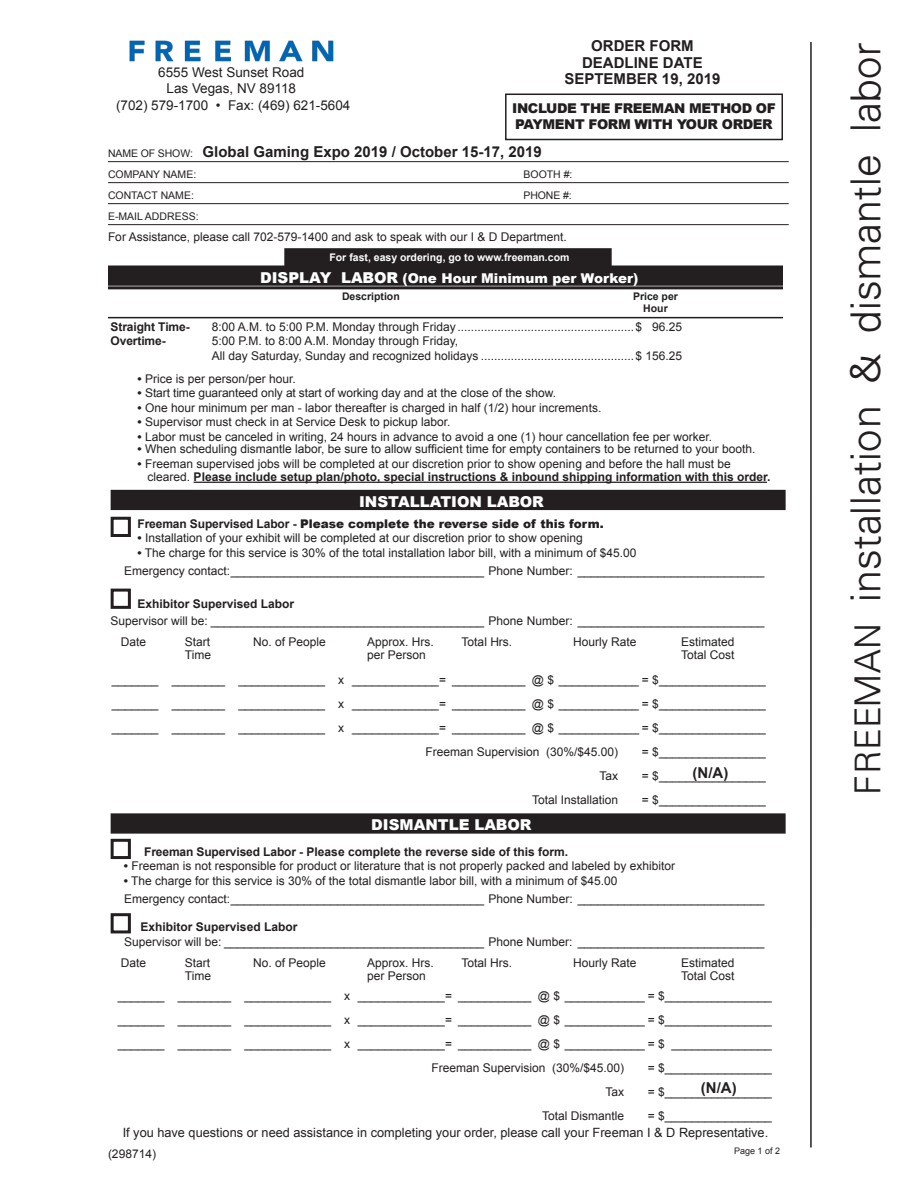
<style>
.page{position:relative;width:918px;height:1188px;background:#fff}
.page>*{position:absolute;margin:0;border:0;box-sizing:border-box;transform-origin:0 0}
.t1{font:300 45px "Univers";color:#231f20}
.t2{font:700 15px/16.5px "Arial";color:#231f20;text-align:center}
.t3{font:900 15px "Arial";color:#fff}
.t4{font:13.5px/16.5px "Arial";color:#231f20;text-align:center}
.t5{font:900 13.5px/16.2px "Arial";letter-spacing:-.03em;color:#231f20}
.t6{font:900 13.5px "Arial";color:#fff}
.t7{font:12.75px "Arial";color:#231f20}
.t8{font:12px/18px "Arial";color:#231f20}
.t9{font:700 12px "Arial";color:#231f20}
.t10{font:900 12px "Arial";color:#231f20}
.t11{font:10.5px/21px "Arial";color:#231f20}
.t12{font:700 10.5px "Arial";color:#fff}
.t13{font:700 10.5px/12px "Arial";color:#231f20;text-align:center}
.t14{font:9px "Arial";color:#231f20}
.s1{font-size:15px}
.s2{font-weight:700}
.s3{font-size:39px}
</style>
<div class="page">
<div style="left:111px;top:517px;width:20px;height:20px;border:3px solid #231f20"></div>
<div style="left:111px;top:589px;width:20px;height:20px;border:3px solid #231f20"></div>
<div style="left:111px;top:814px;width:674px;height:19px;background:#231f20"></div>
<div style="left:111px;top:813px;width:675px;height:21px;border:2px solid #231f20"></div>
<div style="left:111px;top:491px;width:674px;height:18px;background:#231f20"></div>
<div style="left:111px;top:490px;width:675px;height:20px;border:2px solid #231f20"></div>
<div style="left:109px;top:266px;width:673px;height:19px;background:#231f20"></div>
<div style="left:108px;top:266px;width:675px;height:20px;border:2px solid #231f20"></div>
<div style="left:111px;top:839px;width:20px;height:20px;border:3px solid #231f20"></div>
<div style="left:111px;top:913px;width:20px;height:20px;border:3px solid #231f20"></div>
<hr style="left:108px;top:286px;width:675px;height:3px;background:#231f20">
<hr style="left:108px;top:317px;width:675px;height:1px;background:#231f20">
<hr style="left:810px;top:42px;width:2px;height:1105px;background:#231f20">
<hr style="left:108px;top:161px;width:681px;height:1px;background:#231f20">
<hr style="left:108px;top:182px;width:681px;height:1px;background:#231f20">
<hr style="left:108px;top:203px;width:681px;height:1px;background:#231f20">
<hr style="left:108px;top:224px;width:681px;height:1px;background:#231f20">
<div style="left:505px;top:94px;width:278px;height:46px;border:2px solid #231f20"></div>
<div style="left:285px;top:249px;width:326px;height:17px;background:#231f20"></div>
<div style="left:284px;top:248px;width:328px;height:19px;border:2px solid #231f20"></div>
<img style="left:129px;top:40px;width:205px;height:22px">
<hr style="left:194px;top:482px;width:573px;height:1px;background:#231f20">
<p class="t4" style="left:116px;top:64px;width:236px">6555 West Sunset Road<br>Las Vegas, NV 89118<br>(702) 579-1700 • Fax: (469) 621-5604</p>
<p class="t2" style="left:564px;top:38px;width:157px">ORDER FORM<br>DEADLINE DATE<br>SEPTEMBER 19, 2019</p>
<p class="t5" style="left:512px;top:100px;width:265px">INCLUDE THE FREEMAN METHOD OF<br>PAYMENT FORM WITH YOUR ORDER</p>
<p class="t2" style="left:202px;top:144px;width:341px">Global Gaming Expo 2019 / October 15-17, 2019</p>
<p class="t11" style="left:108px;top:143px;width:90px">NAME OF SHOW:<br>COMPANY NAME:</p>
<p class="t11" style="left:523px;top:164px;width:51px">BOOTH #:</p>
<p class="t11" style="left:108px;top:185px;width:87px">CONTACT NAME:</p>
<p class="t11" style="left:523px;top:185px;width:50px">PHONE #:</p>
<p class="t11" style="left:108px;top:206px;width:92px">E-MAIL ADDRESS:</p>
<p class="t8" style="left:108px;top:228px;width:460px">For Assistance, please call 702-579-1400 and ask to speak with our I &amp; D Department.</p>
<p class="t12" style="left:330px;top:250px;width:241px">For fast, easy ordering, go to www.freeman.com</p>
<p class="t6" style="left:260px;top:268px;width:380px"><span class="s1">DISPLAY LABOR</span> (One Hour Minimum per Worker)</p>
<p class="t13" style="left:342px;top:291px;width:59px">Description</p>
<p class="t13" style="left:633px;top:291px;width:46px">Price per<br>Hour</p>
<p class="t9" style="left:111px;top:318px;width:81px">Straight Time-</p>
<p class="t8" style="left:212px;top:318px;width:472px">8:00 A.M. to 5:00 P.M. Monday through Friday .....................................................$ 96.25</p>
<p class="t9" style="left:111px;top:333px;width:57px">Overtime-</p>
<p class="t8" style="left:212px;top:334px;width:472px;line-height:14.4px">5:00 P.M. to 8:00 A.M. Monday through Friday,<br>All day Saturday, Sunday and recognized holidays ..............................................$ 156.25</p>
<p class="t8" style="left:138px;top:370px;width:160px"><span class="s2">•</span> Price is per person/per hour.</p>
<p class="t8" style="left:138px;top:384px;width:420px"><span class="s2">•</span> Start time guaranteed only at start of working day and at the close of the show.</p>
<p class="t8" style="left:138px;top:399px;width:465px"><span class="s2">•</span> One hour minimum per man - labor thereafter is charged in half (1/2) hour increments.</p>
<p class="t8" style="left:138px;top:413px;width:315px"><span class="s2">•</span> Supervisor must check in at Service Desk to pickup labor.</p>
<p class="t8" style="left:138px;top:427px;width:576px"><span class="s2">•</span> Labor must be canceled in writing, 24 hours in advance to avoid a one (1) hour cancellation fee per worker.</p>
<p class="t8" style="left:138px;top:439px;width:619px"><span class="s2">•</span> When scheduling dismantle labor, be sure to allow sufficient time for empty containers to be returned to your booth.</p>
<p class="t8" style="left:148px;top:457px;width:624px;line-height:13.5px;text-indent:-10px"><span class="s2">•</span> Freeman supervised jobs will be completed at our discretion prior to show opening and before the hall must be cleared. <span class="s2">Please include setup plan/photo, special instructions &amp; inbound shipping information with this order.</span></p>
<p class="t3" style="left:359px;top:491px;width:186px">INSTALLATION LABOR</p>
<p class="t10" style="left:138px;top:515px;width:468px"><span class="s2">Freeman Supervised Labor -</span> Please complete the reverse side of this form.</p>
<p class="t8" style="left:138px;top:529px;width:447px"><span class="s2">•</span> Installation of your exhibit will be completed at our discretion prior to show opening</p>
<p class="t8" style="left:124px;top:544px;width:642px;text-indent:14px"><span class="s2">•</span> The charge for this service is 30% of the total installation labor bill, with a minimum of $45.00<br>Emergency contact:______________________________________ Phone Number: ____________________________</p>
<p class="t9" style="left:138px;top:596px;width:158px">Exhibitor Supervised Labor</p>
<p class="t8" style="left:121px;top:610px;width:645px;line-height:21px;text-indent:-10px">Supervisor will be: _________________________________________ Phone Number: ____________________________<br>Date</p>
<p class="t8" style="left:185px;top:632px;width:27px">Start</p>
<p class="t8" style="left:253px;top:632px;width:74px">No. of People</p>
<p class="t8" style="left:367px;top:632px;width:68px">Approx. Hrs.</p>
<p class="t8" style="left:462px;top:632px;width:52px">Total Hrs.</p>
<p class="t8" style="left:573px;top:632px;width:65px">Hourly Rate</p>
<p class="t8" style="left:681px;top:632px;width:55px">Estimated</p>
<p class="t8" style="left:185px;top:646px;width:28px">Time</p>
<p class="t8" style="left:367px;top:646px;width:60px">per Person</p>
<p class="t8" style="left:681px;top:646px;width:55px">Total Cost</p>
<p class="t8" style="left:112px;top:671px;width:656px">_______ ________ _____________ x _____________= ___________ @ $ ____________ = $________________</p>
<p class="t8" style="left:112px;top:695px;width:656px">_______ ________ _____________ x _____________= ___________ @ $ ____________ = $________________</p>
<p class="t8" style="left:112px;top:719px;width:656px">_______ ________ _____________ x _____________= ___________ @ $ ____________ = $________________</p>
<p class="t8" style="left:426px;top:743px;width:194px">Freeman Supervision (30%/$45.00)</p>
<p class="t8" style="left:642px;top:743px;width:126px">= $________________</p>
<p class="t8" style="left:600px;top:767px;width:20px">Tax</p>
<p class="t8" style="left:642px;top:767px;width:126px">= $________________</p>
<p class="t8" style="left:532px;top:791px;width:88px">Total Installation</p>
<p class="t8" style="left:642px;top:791px;width:126px">= $________________</p>
<p class="t2" style="left:693px;top:765px;width:37px">(N/A)</p>
<p class="t3" style="left:371px;top:814px;width:162px">DISMANTLE LABOR</p>
<p class="t9" style="left:144px;top:844px;width:425px">Freeman Supervised Labor - Please complete the reverse side of this form.</p>
<p class="t8" style="left:124px;top:857px;width:553px"><span class="s2">•</span> Freeman is not responsible for product or literature that is not properly packed and labeled by exhibitor</p>
<p class="t8" style="left:124px;top:872px;width:642px"><span class="s2">•</span> The charge for this service is 30% of the total dismantle labor bill, with a minimum of $45.00<br>Emergency contact:______________________________________ Phone Number: ____________________________</p>
<p class="t9" style="left:141px;top:919px;width:158px">Exhibitor Supervised Labor</p>
<p class="t8" style="left:121px;top:931px;width:645px;line-height:21px">Supervisor will be: _______________________________________ Phone Number: ____________________________<br>Date</p>
<p class="t8" style="left:185px;top:954px;width:27px">Start</p>
<p class="t8" style="left:253px;top:954px;width:74px">No. of People</p>
<p class="t8" style="left:367px;top:954px;width:68px">Approx. Hrs.</p>
<p class="t8" style="left:462px;top:954px;width:52px">Total Hrs.</p>
<p class="t8" style="left:573px;top:954px;width:65px">Hourly Rate</p>
<p class="t8" style="left:681px;top:954px;width:55px">Estimated</p>
<p class="t8" style="left:185px;top:967px;width:28px">Time</p>
<p class="t8" style="left:367px;top:967px;width:60px">per Person</p>
<p class="t8" style="left:681px;top:967px;width:55px">Total Cost</p>
<p class="t8" style="left:118px;top:987px;width:656px">_______ ________ _____________ x _____________= ___________ @ $ ____________ = $________________</p>
<p class="t8" style="left:118px;top:1011px;width:656px">_______ ________ _____________ x _____________= ___________ @ $ ____________ = $________________</p>
<p class="t8" style="left:118px;top:1035px;width:656px">_______ ________ _____________ x _____________= ___________ @ $ ____________ = $ _______________</p>
<p class="t8" style="left:431px;top:1059px;width:194px">Freeman Supervision (30%/$45.00)</p>
<p class="t8" style="left:648px;top:1059px;width:126px">= $________________</p>
<p class="t8" style="left:606px;top:1083px;width:20px">Tax</p>
<p class="t8" style="left:648px;top:1083px;width:126px">= $________________</p>
<p class="t8" style="left:542px;top:1107px;width:84px">Total Dismantle</p>
<p class="t8" style="left:648px;top:1107px;width:126px">= $________________</p>
<p class="t2" style="left:701px;top:1080px;width:37px">(N/A)</p>
<p class="t7" style="left:123px;top:1124px;width:647px">If you have questions or need assistance in completing your order, please call your Freeman I &amp; D Representative.</p>
<p class="t8" style="left:108px;top:1145px;width:50px">(298714)</p>
<p class="t14" style="left:734px;top:1145px;width:48px">Page 1 of 2</p>
<h1 class="t1" style="left:841px;top:795px;width:754px;rotate:-90deg"><span class="s3">FREEMAN</span> installation &amp; dismantle labor</h1>
</div>
